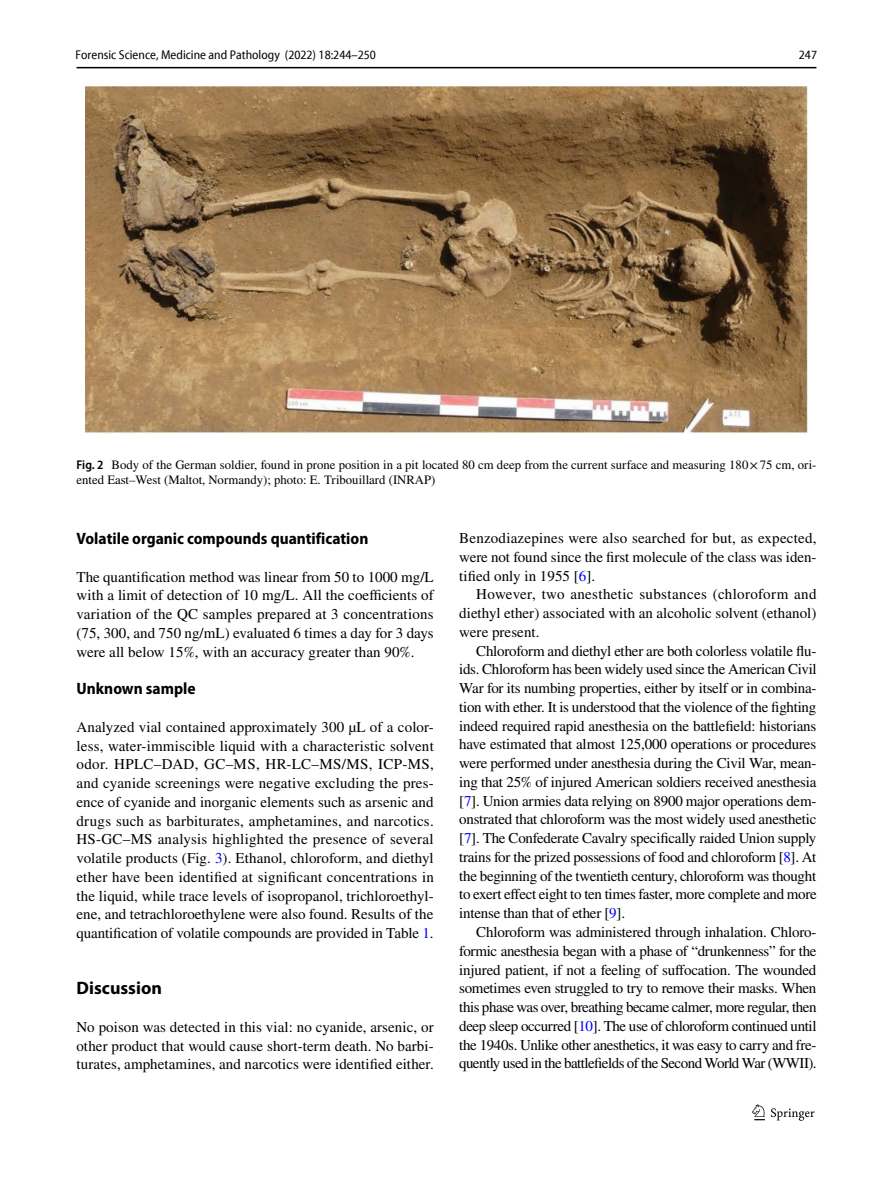
<style>
.page{position:relative;width:893px;height:1187px;background:#fff}
.page>*{position:absolute;margin:0;border:0;box-sizing:border-box;transform-origin:0 0}
.t1{font:700 18px "Myriad Pro";color:#000}
.t2{font:700 semi-condensed 16.5px "Myriad Pro";color:#000}
.t3{font:15px/18.8px "STIX";letter-spacing:-.005em;color:#000;text-align:justify}
.t4{font:12.75px/15px "STIX";color:#000}
.t5{font:semi-condensed 12.75px "Myriad Pro Unic";color:#000}
.s1{font-family:"Myriad Pro";font-weight:600;font-stretch:semi-condensed}
.s2{color:#00f}
</style>
<div class="page">
<hr style="left:77px;top:67px;width:739px;height:1px;background:#000">
<img style="left:85px;top:87px;width:723px;height:346px">
<svg style="left:752px;top:1104px;width:13px;height:16px"></svg>
<svg style="left:771px;top:1108px;width:44px;height:12px"></svg>
<p class="t5" style="left:76px;top:50px;width:302px">Forensic Science, Medicine and Pathology (2022) 18:244–250</p>
<p class="t5" style="left:799px;top:50px;width:20px">247</p>
<p class="t4" style="left:77px;top:457px;width:741px"><span class="s1">Fig. 2</span> Body of the German soldier, found in prone position in a pit located 80 cm deep from the current surface and measuring 180×75 cm, ori&shy;ented East–West (Maltot, Normandy); photo: E. Tribouillard (INRAP)</p>
<p class="t2" style="left:77px;top:529px;width:293px">Volatile organic compounds quantification</p>
<p class="t3" style="left:77px;top:568px;width:359px">The quantification method was linear from 50 to 1000 mg/L with a limit of detection of 10 mg/L. All the coefficients of variation of the QC samples prepared at 3 concentrations (75, 300, and 750 ng/mL) evaluated 6 times a day for 3 days were all below 15%, with an accuracy greater than 90%.</p>
<p class="t2" style="left:77px;top:679px;width:121px">Unknown sample</p>
<p class="t3" style="left:77px;top:718px;width:359px">Analyzed vial contained approximately 300 µL of a color&shy;less, water-immiscible liquid with a characteristic solvent odor. HPLC–DAD, GC–MS, HR-LC–MS/MS, ICP-MS, and cyanide screenings were negative excluding the pres&shy;ence of cyanide and inorganic elements such as arsenic and drugs such as barbiturates, amphetamines, and narcotics.<br>HS-GC–MS analysis highlighted the presence of several volatile products (Fig. <span class="s2">3</span>). Ethanol, chloroform, and diethyl ether have been identified at significant concentrations in the liquid, while trace levels of isopropanol, trichloroethyl&shy;ene, and tetrachloroethylene were also found. Results of the quantification of volatile compounds are provided in Table <span class="s2">1</span>.</p>
<p class="t1" style="left:77px;top:976px;width:87px">Discussion</p>
<p class="t3" style="left:77px;top:1018px;width:359px">No poison was detected in this vial: no cyanide, arsenic, or other product that would cause short-term death. No barbi&shy;turates, amphetamines, and narcotics were identified either.</p>
<p class="t3" style="left:459px;top:529px;width:359px">Benzodiazepines were also searched for but, as expected, were not found since the first molecule of the class was iden&shy;tified only in 1955 [<span class="s2">6</span>].</p>
<p class="t3" style="left:459px;top:586px;width:359px;text-indent:17px">However, two anesthetic substances (chloroform and diethyl ether) associated with an alcoholic solvent (ethanol) were present.</p>
<p class="t3" style="left:459px;top:642px;width:359px;text-indent:17px">Chloroform and diethyl ether are both colorless volatile flu&shy;ids. Chloroform has been widely used since the American Civil War for its numbing properties, either by itself or in combina&shy;tion with ether. It is understood that the violence of the fighting indeed required rapid anesthesia on the battlefield: historians have estimated that almost 125,000 operations or procedures were performed under anesthesia during the Civil War, mean&shy;ing that 25% of injured American soldiers received anesthesia [<span class="s2">7</span>]. Union armies data relying on 8900 major operations dem&shy;onstrated that chloroform was the most widely used anesthetic [<span class="s2">7</span>]. The Confederate Cavalry specifically raided Union supply trains for the prized possessions of food and chloroform [<span class="s2">8</span>]. At the beginning of the twentieth century, chloroform was thought to exert effect eight to ten times faster, more complete and more intense than that of ether [<span class="s2">9</span>].</p>
<p class="t3" style="left:459px;top:923px;width:359px;text-indent:17px">Chloroform was administered through inhalation. Chloro&shy;formic anesthesia began with a phase of “drunkenness” for the injured patient, if not a feeling of suffocation. The wounded sometimes even struggled to try to remove their masks. When this phase was over, breathing became calmer, more regular, then deep sleep occurred [<span class="s2">10</span>]. The use of chloroform continued until the 1940s. Unlike other anesthetics, it was easy to carry and fre&shy;quently used in the battlefields of the Second World War (WWII).</p>
</div>
